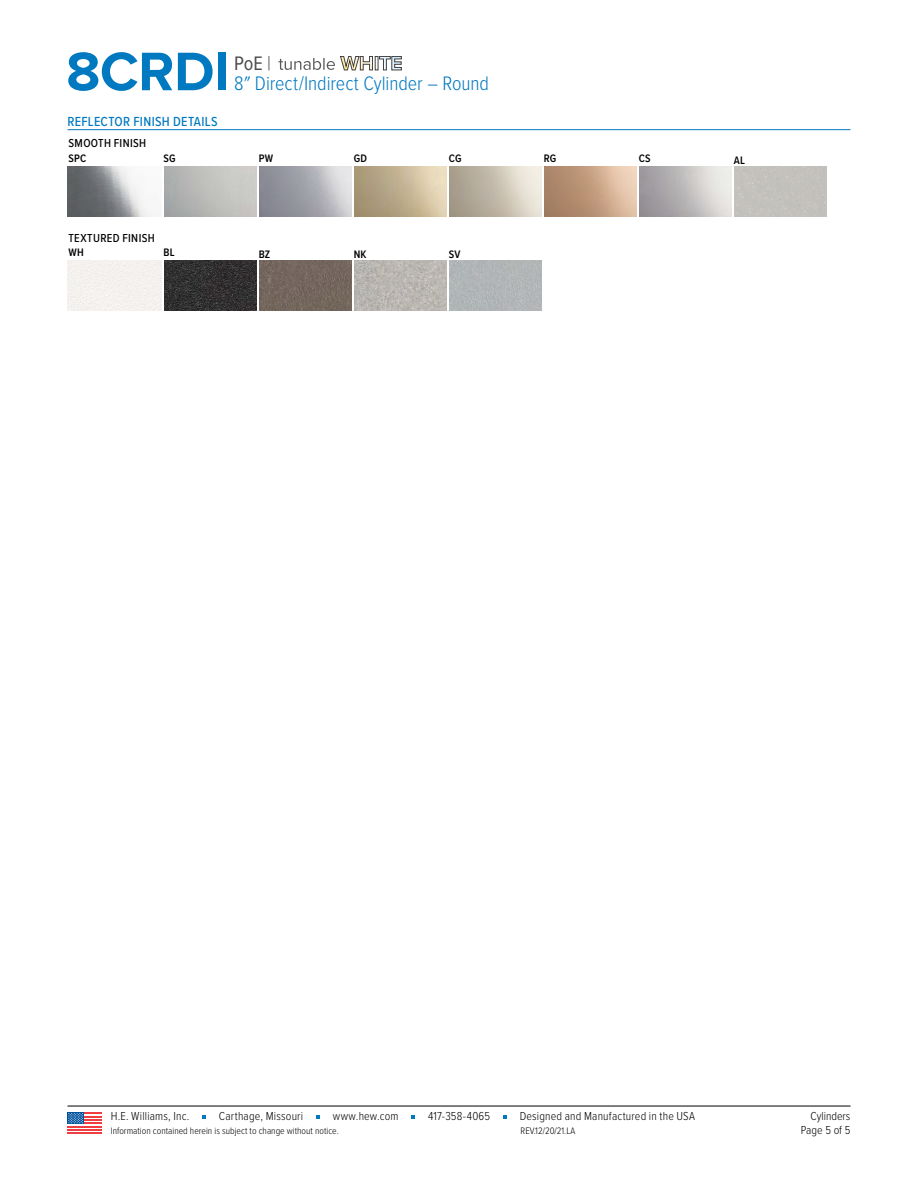
<style>
.page{position:relative;width:918px;height:1188px;background:#fff}
.page>*{position:absolute;margin:0;border:0;box-sizing:border-box;transform-origin:0 0}
.t1{font:700 56.25px "Proxima Nova";letter-spacing:-.005em;color:#0079c1}
.t2{font:300 20.25px/20.2px "Proxima Nova Cond";color:#0079c1}
.t3{font:500 13.65px "Proxima Nova Cond";letter-spacing:.025em;color:#0079c1}
.t4{font:300 12px "Proxima Nova Cond";letter-spacing:.015em;color:#000}
.t5{font:500 12px "Proxima Nova Cond";letter-spacing:.025em;color:#000}
.t6{font:600 11.25px "Proxima Nova Cond";letter-spacing:.02em;color:#000}
.t7{font:300 9.75px "Proxima Nova Cond";color:#000}
.s1{font-weight:400;color:#4d4d4f}
.s2{color:#4d4d4f}
</style>
<div class="page">
<hr style="left:68px;top:129px;width:782px;height:1px;background:#0079c1">
<svg style="left:68px;top:216px;width:759px;height:45px"></svg>
<img style="left:68px;top:166px;width:84px;height:50px">
<img style="left:354px;top:166px;width:92px;height:50px">
<img style="left:544px;top:166px;width:92px;height:50px">
<div style="left:734px;top:166px;width:92px;height:50px;background:#c3c1bd"></div>
<div style="left:68px;top:261px;width:93px;height:49px;background:#f4f1ef"></div>
<img style="left:164px;top:261px;width:92px;height:49px">
<img style="left:259px;top:261px;width:92px;height:49px">
<img style="left:354px;top:261px;width:92px;height:49px">
<div style="left:449px;top:261px;width:92px;height:49px;background:#b2b5b7"></div>
<hr style="left:68px;top:1106px;width:782px;height:1px;background:#000">
<svg style="left:202px;top:1116px;width:4px;height:3px"></svg>
<svg style="left:316px;top:1116px;width:4px;height:3px"></svg>
<svg style="left:503px;top:1116px;width:4px;height:3px"></svg>
<div style="left:68px;top:1112px;width:34px;height:22px;background:linear-gradient(to right,#fff,#fff)"></div>
<hr style="left:68px;top:1126px;width:34px;height:1px;background:#ef3e42">
<hr style="left:68px;top:1129px;width:34px;height:2px;background:#ef3e42">
<hr style="left:68px;top:1132px;width:34px;height:2px;background:#ef3e42">
<hr style="left:68px;top:1122px;width:34px;height:2px;background:#ef3e42">
<hr style="left:68px;top:1119px;width:34px;height:2px;background:#ef3e42">
<hr style="left:68px;top:1116px;width:34px;height:1px;background:#ef3e42">
<hr style="left:68px;top:1112px;width:34px;height:2px;background:#ef3e42">
<div style="left:68px;top:1112px;width:16px;height:12px;background:#00529c"></div>
<svg style="left:68px;top:1113px;width:15px;height:11px"></svg>
<svg style="left:279px;top:56px;width:122px;height:14px"></svg>
<h1 class="t1" style="left:66px;top:30px;width:165px">8CRDI</h1>
<h2 class="t2" style="left:234px;top:52px;width:256px"><span class="s1">PoE</span> <span class="s2">|<br></span>8″ Direct/Indirect Cylinder – Round</h2>
<p class="t3" style="left:68px;top:111px;width:152px">REFLECTOR FINISH DETAILS</p>
<p class="t5" style="left:69px;top:135px;width:79px">SMOOTH FINISH</p>
<p class="t6" style="left:69px;top:150px;width:19px">SPC</p>
<p class="t6" style="left:164px;top:150px;width:14px">SG</p>
<p class="t6" style="left:259px;top:150px;width:16px">PW</p>
<p class="t6" style="left:354px;top:150px;width:15px">GD</p>
<p class="t6" style="left:449px;top:150px;width:14px">CG</p>
<p class="t6" style="left:544px;top:150px;width:14px">RG</p>
<p class="t6" style="left:639px;top:150px;width:13px">CS</p>
<p class="t6" style="left:734px;top:152px;width:13px">AL</p>
<p class="t5" style="left:69px;top:229px;width:88px">TEXTURED FINISH</p>
<p class="t6" style="left:69px;top:244px;width:17px">WH</p>
<p class="t6" style="left:164px;top:244px;width:13px">BL</p>
<p class="t6" style="left:259px;top:246px;width:13px">BZ</p>
<p class="t6" style="left:354px;top:246px;width:14px">NK</p>
<p class="t6" style="left:449px;top:246px;width:13px">SV</p>
<p class="t4" style="left:111px;top:1108px;width:80px">H.E. Williams, Inc.</p>
<p class="t4" style="left:219px;top:1108px;width:86px">Carthage, Missouri</p>
<p class="t4" style="left:333px;top:1108px;width:67px">www.hew.com</p>
<p class="t4" style="left:428px;top:1108px;width:64px">417-358-4065</p>
<p class="t4" style="left:520px;top:1108px;width:177px">Designed and Manufactured in the USA</p>
<p class="t7" style="left:111px;top:1123px;width:230px">Information contained herein is subject to change without notice.</p>
<p class="t4" style="left:811px;top:1108px;width:41px">Cylinders</p>
<p class="t7" style="left:521px;top:1123px;width:56px">REV.12/20/21.LA</p>
<p class="t4" style="left:801px;top:1121px;width:51px">Page 5 of 5</p>
</div>
